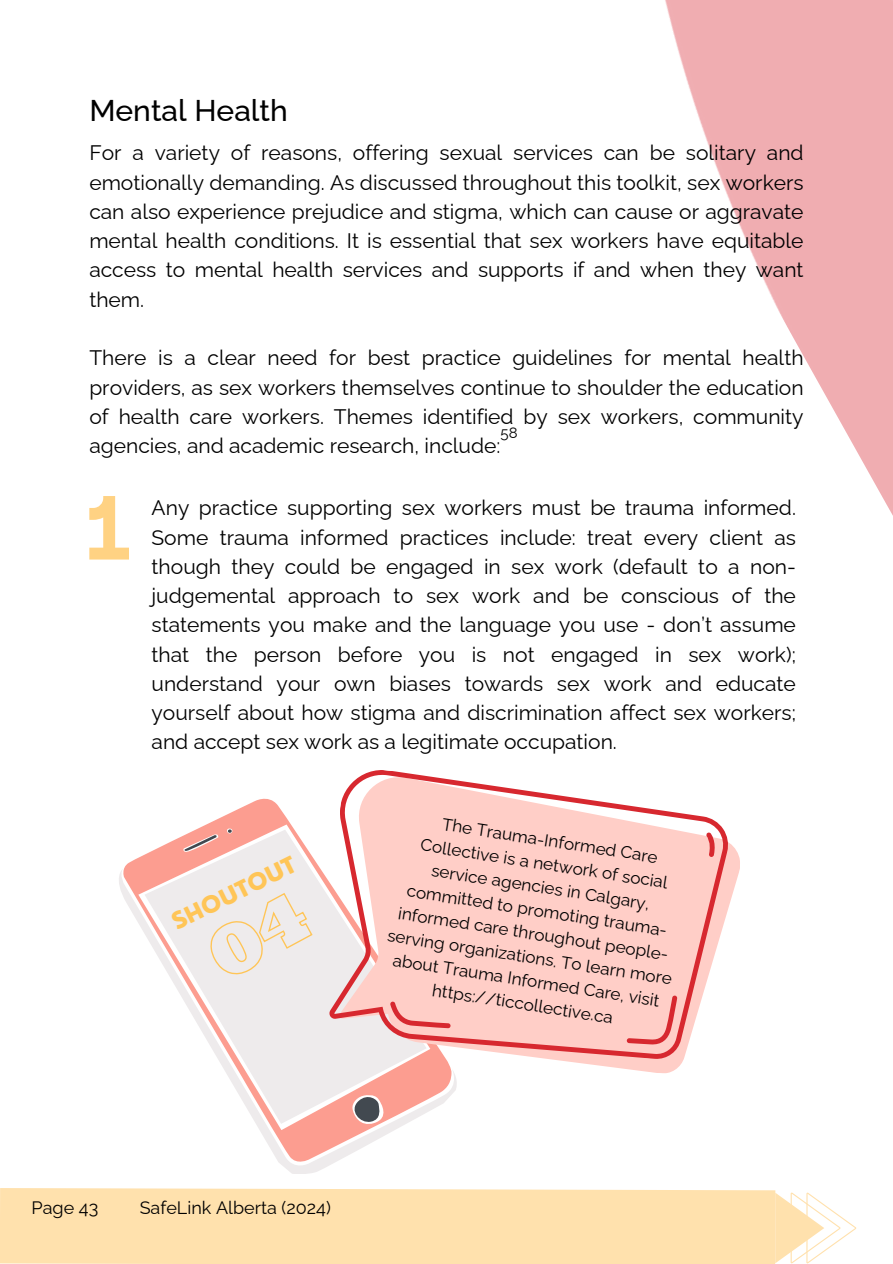
<style>
.page{position:relative;width:893px;height:1264px;background:#fff}
.page>*{position:absolute;margin:0;border:0;box-sizing:border-box;transform-origin:0 0}
.t1{font:500 30px "Raleway";color:#000}
.t2{font:800 22.35px "Nourd";color:#ffc557}
.t3{font:21px/29.2px "Raleway";color:#000;text-align:justify}
.t4{font:18px "Raleway";color:#000}
.t5{font:17.1px/23.5px "Raleway";color:#000;text-align:center}
.t6{font:15px "Raleway";color:#000}
</style>
<div class="page">
<img style="left:665px;top:0;width:227px;height:514px">
<svg style="left:850px;top:1223px;width:6px;height:10px"></svg>
<svg style="left:0;top:1188px;width:850px;height:75px;background:#ffe3b2"></svg>
<svg style="left:89px;top:496px;width:40px;height:63px"></svg>
<svg style="left:121px;top:798px;width:330px;height:367px"></svg>
<svg style="left:144px;top:829px;width:282px;height:294px;fill:#f2ebec"></svg>
<svg style="left:337px;top:844px;width:403px;height:233px"></svg>
<svg style="left:326px;top:770px;width:405px;height:292px;fill:#ffcec7"></svg>
<svg style="left:201px;top:887px;width:115px;height:96px;background:#eee8e3"></svg>
<h1 class="t1" style="left:89px;top:93px;width:200px">Mental Health</h1>
<p class="t3" style="left:89px;top:138px;width:715px">For a variety of reasons, offering sexual services can be solitary and emotionally demanding. As discussed throughout this toolkit, sex workers can also experience prejudice and stigma, which can cause or aggravate mental health conditions. It is essential that sex workers have equitable access to mental health services and supports if and when they want them.</p>
<p class="t3" style="left:89px;top:343px;width:715px">There is a clear need for best practice guidelines for mental health providers, as sex workers themselves continue to shoulder the education of health care workers. Themes identified by sex workers, community agencies, and academic research, include:</p>
<p class="t6" style="left:500px;top:424px;width:19px">58</p>
<p class="t3" style="left:151px;top:493px;width:646px">Any practice supporting sex workers must be trauma informed.<br>Some trauma informed practices include: treat every client as though they could be engaged in sex work (default to a non&shy;judgemental approach to sex work and be conscious of the statements you make and the language you use - don’t assume that the person before you is not engaged in sex work); understand your own biases towards sex work and educate yourself about how stigma and discrimination affect sex workers; and accept sex work as a legitimate occupation.</p>
<p class="t2" style="left:167px;top:910px;width:137px;rotate:-26deg">SHOUTOUT</p>
<p class="t5" style="left:408px;top:806px;width:289px;rotate:9deg">The Trauma-Informed Care<br>Collective is a network of social service agencies in Calgary, committed to promoting trauma&shy;informed care throughout people&shy;serving organizations. To learn more about Trauma Informed Care, visit https://ticcollective.ca</p>
<p class="t4" style="left:32px;top:1196px;width:68px">Page 43</p>
<p class="t4" style="left:140px;top:1196px;width:193px">SafeLink Alberta (2024)</p>
</div>
